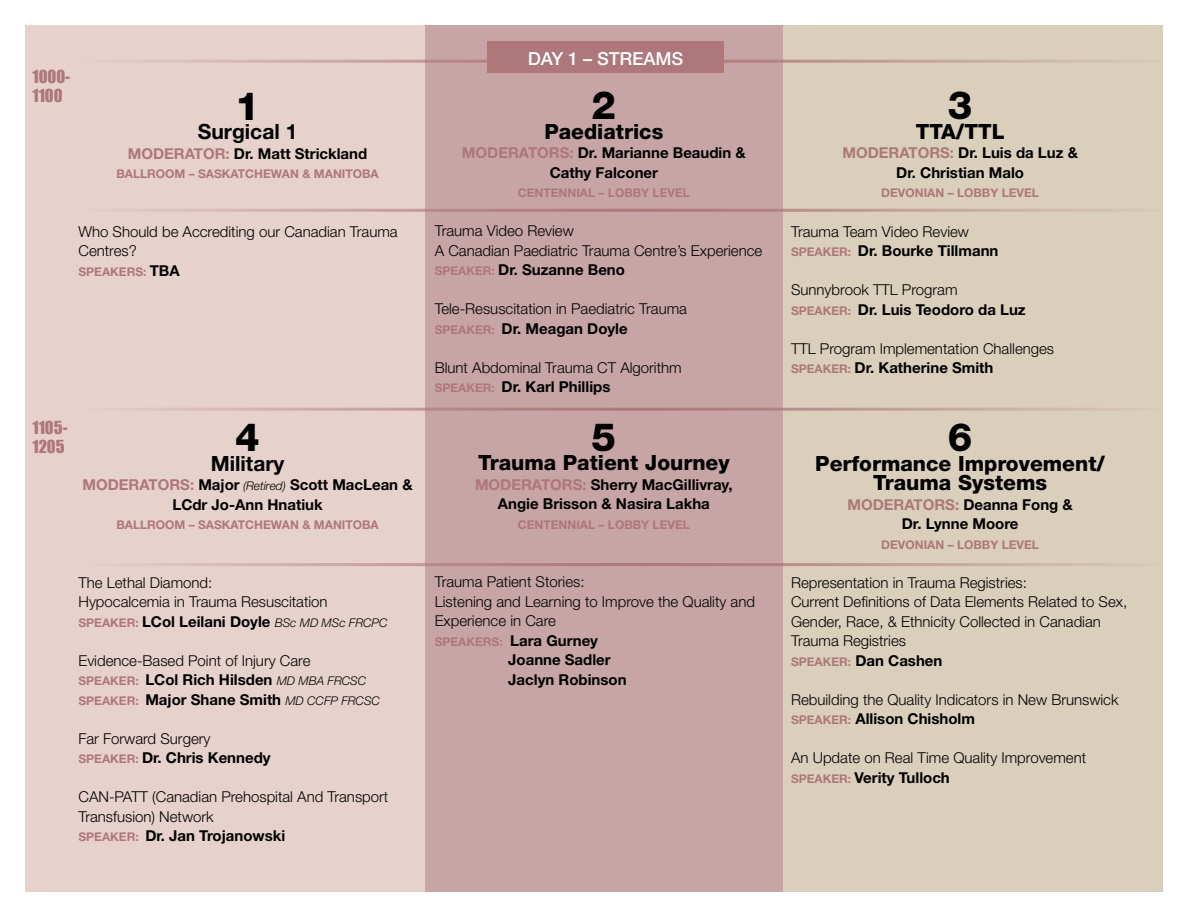
<style>
.page{position:relative;width:1188px;height:918px;background:#fff}
.page>*{position:absolute;margin:0;border:0;box-sizing:border-box;transform-origin:0 0}
.t1{font:800 39px "Helvetica Neue";color:#000}
.t2{font:800 21px/19.5px "Helvetica Neue";color:#000;text-align:center}
.t3{font:700 21px "Helvetica Neue";color:#000}
.t4{font:500 18px "Helvetica Neue";color:#fff}
.t5{font:16.5px/19.5px "Impact";color:#ae7779}
.t6{font:300 15px/19.5px "Helvetica Neue";color:#000}
.t7{font:700 15px/19.5px "Helvetica Neue";color:#000;text-align:center}
.t8{font:700 12px "Helvetica Neue";color:#ae7779}
.s1{color:#ae7779}
.s2{font-size:15px;color:#000}
.s3{font-weight:300;font-style:italic;font-size:12px}
.s4{font-weight:700;font-size:12px;color:#ae7779}
.s5{font-weight:700}
.s6{font-style:italic;font-size:12px}
.s7{font-size:12px;color:#ae7779}
</style>
<div class="page">
<div style="left:783px;top:25px;width:379px;height:867px;background:#dacfbb"></div>
<div style="left:421px;top:26px;width:362px;height:866px;background:#c7a5a6"></div>
<div style="left:26px;top:26px;width:399px;height:866px;background:#e6d1cc"></div>
<hr style="left:78px;top:408px;width:1084px;height:3px;background:#ae7779">
<hr style="left:78px;top:60px;width:1084px;height:3px;background:#ae7779">
<div style="left:488px;top:42px;width:236px;height:31px;background:#ae7779"></div>
<hr style="left:78px;top:209px;width:1084px;height:3px;background:#ae7779">
<hr style="left:82px;top:563px;width:1081px;height:3px;background:#ae7779">
<p class="t5" style="left:32px;top:66px;width:39px">1000-<br>1100</p>
<h1 class="t1" style="left:235px;top:83px;width:26px">1</h1>
<h2 class="t3" style="left:198px;top:119px;width:101px">Surgical 1</h2>
<p class="t7" style="left:128px;top:143px;width:241px"><span class="s1">MODERATOR:</span> Dr. Matt Strickland</p>
<p class="t8" style="left:116px;top:167px;width:264px">BALLROOM – SASKATCHEWAN &amp; MANITOBA</p>
<p class="t6" style="left:78px;top:222px;width:321px">Who Should be Accrediting our Canadian Trauma<br>Centres?</p>
<p class="t8" style="left:78px;top:264px;width:103px">SPEAKERS: <span class="s2">TBA</span></p>
<p class="t5" style="left:32px;top:417px;width:37px">1105-<br>1205</p>
<h1 class="t1" style="left:235px;top:414px;width:26px">4</h1>
<h2 class="t3" style="left:211px;top:450px;width:75px">Military</h2>
<p class="t7" style="left:83px;top:475px;width:332px"><span class="s1">MODERATORS:</span> Major <span class="s3">(Retired)</span> Scott MacLean &amp;<br>LCdr Jo-Ann Hnatiuk</p>
<p class="t8" style="left:116px;top:518px;width:264px">BALLROOM – SASKATCHEWAN &amp; MANITOBA</p>
<p class="t6" style="left:78px;top:573px;width:311px">The Lethal Diamond:<br>Hypocalcemia in Trauma Resuscitation<br><span class="s4">SPEAKER:</span> <span class="s5">LCol Leilani Doyle</span> <span class="s6">BSc MD MSc FRCPC</span></p>
<p class="t6" style="left:78px;top:651px;width:303px">Evidence-Based Point of Injury Care<br><span class="s4">SPEAKER:</span> <span class="s5">LCol Rich Hilsden</span> <span class="s6">MD MBA FRCSC<br></span><span class="s4">SPEAKER:</span> <span class="s5">Major Shane Smith</span> <span class="s6">MD CCFP FRCSC</span></p>
<p class="t6" style="left:78px;top:729px;width:194px">Far Forward Surgery<br><span class="s4">SPEAKER:</span> <span class="s5">Dr. Chris Kennedy</span></p>
<p class="t6" style="left:78px;top:787px;width:311px">CAN-PATT (Canadian Prehospital And Transport<br>Transfusion) Network<br><span class="s4">SPEAKER:</span> <span class="s5">Dr. Jan Trojanowski</span></p>
<p class="t4" style="left:528px;top:48px;width:157px">DAY 1 – STREAMS</p>
<h1 class="t1" style="left:592px;top:82px;width:26px">2</h1>
<h2 class="t2" style="left:544px;top:121px;width:121px">Paediatrics</h2>
<p class="t7" style="left:462px;top:143px;width:285px"><span class="s1">MODERATORS:</span> Dr. Marianne Beaudin &amp;<br>Cathy Falconer</p>
<p class="t8" style="left:518px;top:186px;width:174px">CENTENNIAL – LOBBY LEVEL</p>
<p class="t6" style="left:435px;top:221px;width:329px">Trauma Video Review<br>A Canadian Paediatric Trauma Centre’s Experience<br><span class="s4">SPEAKER:</span> <span class="s5">Dr. Suzanne Beno</span></p>
<p class="t6" style="left:435px;top:299px;width:254px">Tele-Resuscitation in Paediatric Trauma<br><span class="s4">SPEAKER:</span> <span class="s5">Dr. Meagan Doyle</span></p>
<p class="t6" style="left:435px;top:357px;width:249px">Blunt Abdominal Trauma CT Algorithm<br><span class="s4">SPEAKER:</span> <span class="s5">Dr. Karl Phillips</span></p>
<h1 class="t1" style="left:592px;top:414px;width:26px">5</h1>
<h2 class="t2" style="left:478px;top:453px;width:253px">Trauma Patient Journey</h2>
<p class="t7" style="left:475px;top:474px;width:259px"><span class="s1">MODERATORS:</span> Sherry MacGillivray,<br>Angie Brisson &amp; Nasira Lakha</p>
<p class="t8" style="left:518px;top:517px;width:174px">CENTENNIAL – LOBBY LEVEL</p>
<p class="t6" style="left:435px;top:572px;width:151px">Trauma Patient Stories:</p>
<p class="t6" style="left:435px;top:591px;width:322px">Listening and Learning to Improve the Quality and</p>
<p class="t6" style="left:435px;top:611px;width:123px">Experience in Care</p>
<p class="t7" style="left:435px;top:630px;width:165px"><span class="s7">SPEAKERS:</span> Lara Gurney</p>
<p class="t7" style="left:508px;top:650px;width:104px">Joanne Sadler</p>
<p class="t7" style="left:508px;top:669px;width:120px">Jaclyn Robinson</p>
<h1 class="t1" style="left:948px;top:82px;width:26px">3</h1>
<h2 class="t2" style="left:916px;top:121px;width:90px">TTA/TTL</h2>
<p class="t7" style="left:842px;top:143px;width:237px"><span class="s1">MODERATORS:</span> Dr. Luis da Luz &amp;<br>Dr. Christian Malo</p>
<p class="t8" style="left:881px;top:186px;width:159px">DEVONIAN – LOBBY LEVEL</p>
<p class="t6" style="left:791px;top:221px;width:209px">Trauma Team Video Review<br><span class="s4">SPEAKER:</span> <span class="s5">Dr. Bourke Tillmann</span></p>
<p class="t6" style="left:791px;top:280px;width:236px">Sunnybrook TTL Program<br><span class="s4">SPEAKER:</span> <span class="s5">Dr. Luis Teodoro da Luz</span></p>
<p class="t6" style="left:791px;top:338px;width:265px">TTL Program Implementation Challenges<br><span class="s4">SPEAKER:</span> <span class="s5">Dr. Katherine Smith</span></p>
<h1 class="t1" style="left:948px;top:414px;width:26px">6</h1>
<h2 class="t2" style="left:815px;top:453px;width:291px">Performance Improvement/<br>Trauma Systems</h2>
<p class="t7" style="left:848px;top:494px;width:227px"><span class="s1">MODERATORS:</span> Deanna Fong &amp;<br>Dr. Lynne Moore</p>
<p class="t8" style="left:881px;top:537px;width:159px">DEVONIAN – LOBBY LEVEL</p>
<p class="t6" style="left:791px;top:572px;width:338px">Representation in Trauma Registries:<br>Current Definitions of Data Elements Related to Sex, Gender, Race, &amp; Ethnicity Collected in Canadian Trauma Registries<br><span class="s4">SPEAKER:</span> <span class="s5">Dan Cashen</span></p>
<p class="t6" style="left:791px;top:689px;width:329px">Rebuilding the Quality Indicators in New Brunswick<br><span class="s4">SPEAKER:</span> <span class="s5">Allison Chisholm</span></p>
<p class="t6" style="left:791px;top:748px;width:297px">An Update on Real Time Quality Improvement<br><span class="s4">SPEAKER:</span> <span class="s5">Verity Tulloch</span></p>
</div>
